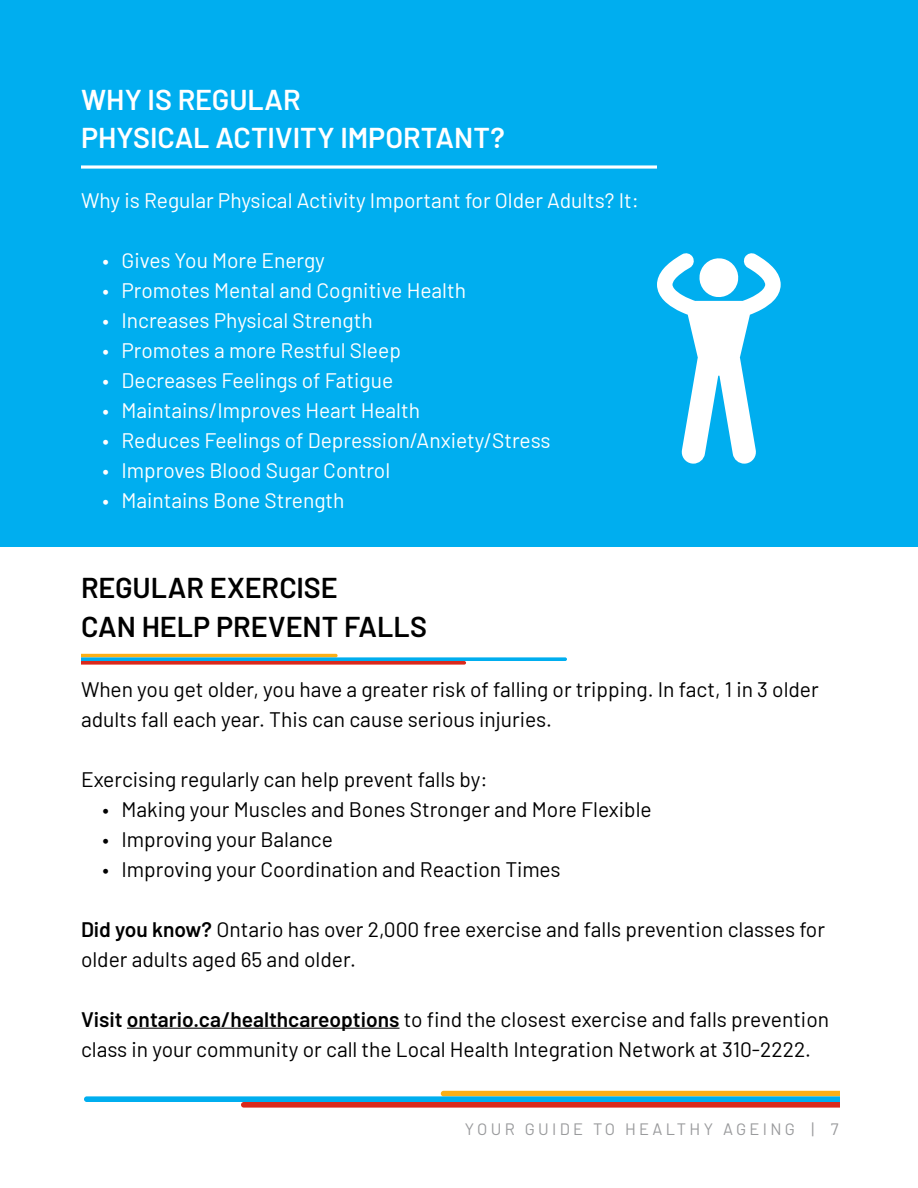
<style>
.page{position:relative;width:918px;height:1188px;background:#fff}
.page>*{position:absolute;margin:0;border:0;box-sizing:border-box;transform-origin:0 0}
.t1{font:600 28.65px/38.2px "Barlow";color:#fff}
.t2{font:600 28.65px/38.2px "Barlow";color:#000}
.t3{font:21px/30px "Barlow";color:#000}
.t4{font:21px "Barlow";color:#fff}
.t5{font:16.5px "Barlow";letter-spacing:.2em;color:#999a9c}
.s1{font-weight:600}
</style>
<div class="page">
<div style="left:0;top:0;width:918px;height:546px;background:#00aeef"></div>
<hr style="left:127px;top:1028px;width:273px;height:1px;background:#000">
<svg style="left:81px;top:165px;width:576px;height:4px;background:#c9edfb"></svg>
<svg style="left:84px;top:1091px;width:756px;height:17px"></svg>
<svg style="left:81px;top:654px;width:486px;height:11px"></svg>
<svg style="left:657px;top:253px;width:124px;height:211px"></svg>
<h1 class="t1" style="left:81px;top:78px;width:425px">WHY IS REGULAR<br>PHYSICAL ACTIVITY IMPORTANT?</h1>
<p class="t4" style="left:81px;top:185px;width:560px">Why is Regular Physical Activity Important for Older Adults? It:</p>
<p class="t4" style="left:103px;top:245px;width:224px">• Gives You More Energy</p>
<p class="t4" style="left:103px;top:275px;width:365px">• Promotes Mental and Cognitive Health</p>
<p class="t4" style="left:103px;top:305px;width:272px">• Increases Physical Strength</p>
<p class="t4" style="left:103px;top:335px;width:300px">• Promotes a more Restful Sleep</p>
<p class="t4" style="left:103px;top:365px;width:292px">• Decreases Feelings of Fatigue</p>
<p class="t4" style="left:103px;top:395px;width:319px">• Maintains/Improves Heart Health</p>
<p class="t4" style="left:103px;top:425px;width:449px">• Reduces Feelings of Depression/Anxiety/Stress</p>
<p class="t4" style="left:103px;top:455px;width:289px">• Improves Blood Sugar Control</p>
<p class="t4" style="left:103px;top:485px;width:244px">• Maintains Bone Strength</p>
<h1 class="t2" style="left:81px;top:567px;width:348px">REGULAR EXERCISE<br>CAN HELP PREVENT FALLS</h1>
<p class="t3" style="left:81px;top:672px;width:739px">When you get older, you have a greater risk of falling or tripping. In fact, 1 in 3 older adults fall each year. This can cause serious injuries.</p>
<p class="t3" style="left:81px;top:762px;width:408px">Exercising regularly can help prevent falls by:</p>
<p class="t3" style="left:103px;top:792px;width:551px">• Making your Muscles and Bones Stronger and More Flexible</p>
<p class="t3" style="left:103px;top:822px;width:232px">• Improving your Balance</p>
<p class="t3" style="left:103px;top:852px;width:460px">• Improving your Coordination and Reaction Times</p>
<p class="t3" style="left:81px;top:912px;width:745px"><span class="s1">Did you know?</span> Ontario has over 2,000 free exercise and falls prevention classes for older adults aged 65 and older.</p>
<p class="t3" style="left:81px;top:1002px;width:750px"><span class="s1">Visit ontario.ca/healthcareoptions</span> to find the closest exercise and falls prevention class in your community or call the Local Health Integration Network at 310-2222.</p>
<p class="t5" style="left:465px;top:1117px;width:375px">YOUR GUIDE TO HEALTHY AGEING | 7</p>
</div>
